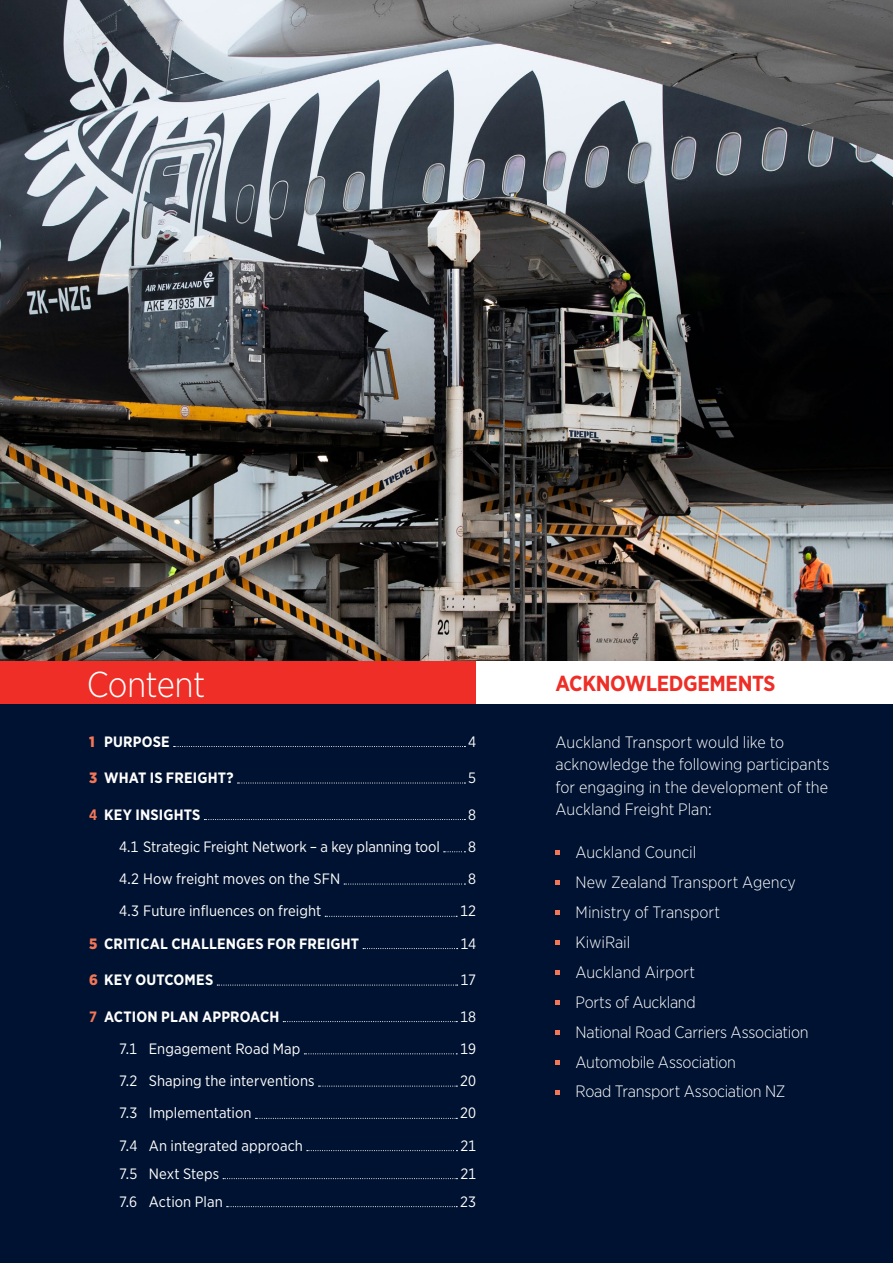
<style>
.page{position:relative;width:893px;height:1263px;background:#fff}
.page>*{position:absolute;margin:0;border:0;box-sizing:border-box;transform-origin:0 0}
.t1{font:300 36px "Gotham Narrow";letter-spacing:-.015em;color:#fff}
.t2{font:700 21.75px "Gotham Narrow";letter-spacing:-.015em;color:#ee2e27}
.t3{font:300 16.5px/30px "Gotham Narrow";letter-spacing:-.005em;color:#fff}
.t4{font:15px "Gotham Narrow";color:#fff}
.t5{font:700 15px "Gotham Narrow";letter-spacing:.01em;color:#fff}
.s1{font-weight:900;color:#f37657}
.s2{color:#f37657}
</style>
<div class="page">
<img style="left:0;top:0;width:893px;height:661px">
<div style="left:0;top:672px;width:893px;height:591px;background:#001231"></div>
<svg style="left:174px;top:746px;width:291px;height:1px"></svg>
<svg style="left:237px;top:782px;width:228px;height:1px"></svg>
<svg style="left:204px;top:819px;width:261px;height:1px"></svg>
<svg style="left:444px;top:851px;width:21px;height:1px"></svg>
<svg style="left:344px;top:883px;width:121px;height:1px"></svg>
<svg style="left:325px;top:916px;width:132px;height:1px"></svg>
<svg style="left:363px;top:948px;width:95px;height:1px"></svg>
<svg style="left:217px;top:984px;width:241px;height:1px"></svg>
<svg style="left:283px;top:1021px;width:174px;height:1px"></svg>
<svg style="left:304px;top:1053px;width:153px;height:1px"></svg>
<svg style="left:319px;top:1085px;width:138px;height:2px"></svg>
<svg style="left:256px;top:1118px;width:201px;height:1px"></svg>
<svg style="left:307px;top:1150px;width:150px;height:1px"></svg>
<svg style="left:223px;top:1178px;width:234px;height:1px"></svg>
<svg style="left:227px;top:1206px;width:230px;height:1px"></svg>
<div style="left:0;top:661px;width:476px;height:42px;background:#ee2e27"></div>
<div style="left:476px;top:661px;width:417px;height:42px;background:#fff"></div>
<svg style="left:556px;top:851px;width:4px;height:4px"></svg>
<svg style="left:556px;top:880px;width:4px;height:5px"></svg>
<svg style="left:556px;top:910px;width:4px;height:5px"></svg>
<svg style="left:556px;top:940px;width:4px;height:5px"></svg>
<svg style="left:556px;top:970px;width:4px;height:5px"></svg>
<svg style="left:556px;top:1000px;width:4px;height:5px"></svg>
<svg style="left:556px;top:1030px;width:4px;height:4px"></svg>
<svg style="left:556px;top:1060px;width:4px;height:4px"></svg>
<svg style="left:556px;top:1090px;width:4px;height:4px"></svg>
<h1 class="t1" style="left:87px;top:662px;width:120px">Content</h1>
<h2 class="t2" style="left:556px;top:669px;width:221px">ACKNOWLEDGEMENTS</h2>
<p class="t3" style="left:556px;top:730px;width:275px;line-height:22.5px">Auckland Transport would like to acknowledge the following participants for engaging in the development of the Auckland Freight Plan:</p>
<p class="t3" style="left:576px;top:837px;width:234px">Auckland Council<br>New Zealand Transport Agency<br>Ministry of Transport<br>KiwiRail<br>Auckland Airport<br>Ports of Auckland<br>National Road Carriers Association<br>Automobile Association<br>Road Transport Association NZ</p>
<p class="t5" style="left:89px;top:731px;width:82px"><span class="s1">1</span> PURPOSE</p>
<p class="t4" style="left:468px;top:732px;width:9px">4</p>
<p class="t5" style="left:89px;top:768px;width:146px"><span class="s1">3</span> WHAT IS FREIGHT?</p>
<p class="t4" style="left:468px;top:768px;width:9px">5</p>
<p class="t5" style="left:89px;top:805px;width:113px"><span class="s2">4</span> KEY INSIGHTS</p>
<p class="t4" style="left:468px;top:805px;width:9px">8</p>
<p class="t4" style="left:119px;top:837px;width:322px">4.1 Strategic Freight Network – a key planning tool</p>
<p class="t4" style="left:468px;top:837px;width:9px">8</p>
<p class="t4" style="left:119px;top:869px;width:223px">4.2 How freight moves on the SFN</p>
<p class="t4" style="left:468px;top:869px;width:9px">8</p>
<p class="t4" style="left:119px;top:902px;width:204px">4.3 Future influences on freight</p>
<p class="t4" style="left:460px;top:902px;width:18px">12</p>
<p class="t5" style="left:89px;top:934px;width:271px"><span class="s1">5</span> CRITICAL CHALLENGES FOR FREIGHT</p>
<p class="t4" style="left:461px;top:934px;width:17px">14</p>
<p class="t5" style="left:89px;top:970px;width:126px"><span class="s1">6</span> KEY OUTCOMES</p>
<p class="t4" style="left:461px;top:970px;width:17px">17</p>
<p class="t5" style="left:89px;top:1007px;width:192px"><span class="s2">7</span> ACTION PLAN APPROACH</p>
<p class="t4" style="left:460px;top:1007px;width:18px">18</p>
<p class="t4" style="left:119px;top:1039px;width:183px">7.1 Engagement Road Map</p>
<p class="t4" style="left:460px;top:1039px;width:18px">19</p>
<p class="t4" style="left:119px;top:1071px;width:197px">7.2 Shaping the interventions</p>
<p class="t4" style="left:460px;top:1071px;width:17px">20</p>
<p class="t4" style="left:119px;top:1104px;width:134px">7.3 Implementation</p>
<p class="t4" style="left:460px;top:1104px;width:17px">20</p>
<p class="t4" style="left:119px;top:1136px;width:185px">7.4 An integrated approach</p>
<p class="t4" style="left:460px;top:1136px;width:17px">21</p>
<p class="t4" style="left:119px;top:1164px;width:102px">7.5 Next Steps</p>
<p class="t4" style="left:460px;top:1164px;width:17px">21</p>
<p class="t4" style="left:119px;top:1192px;width:105px">7.6 Action Plan</p>
<p class="t4" style="left:460px;top:1192px;width:18px">23</p>
</div>
